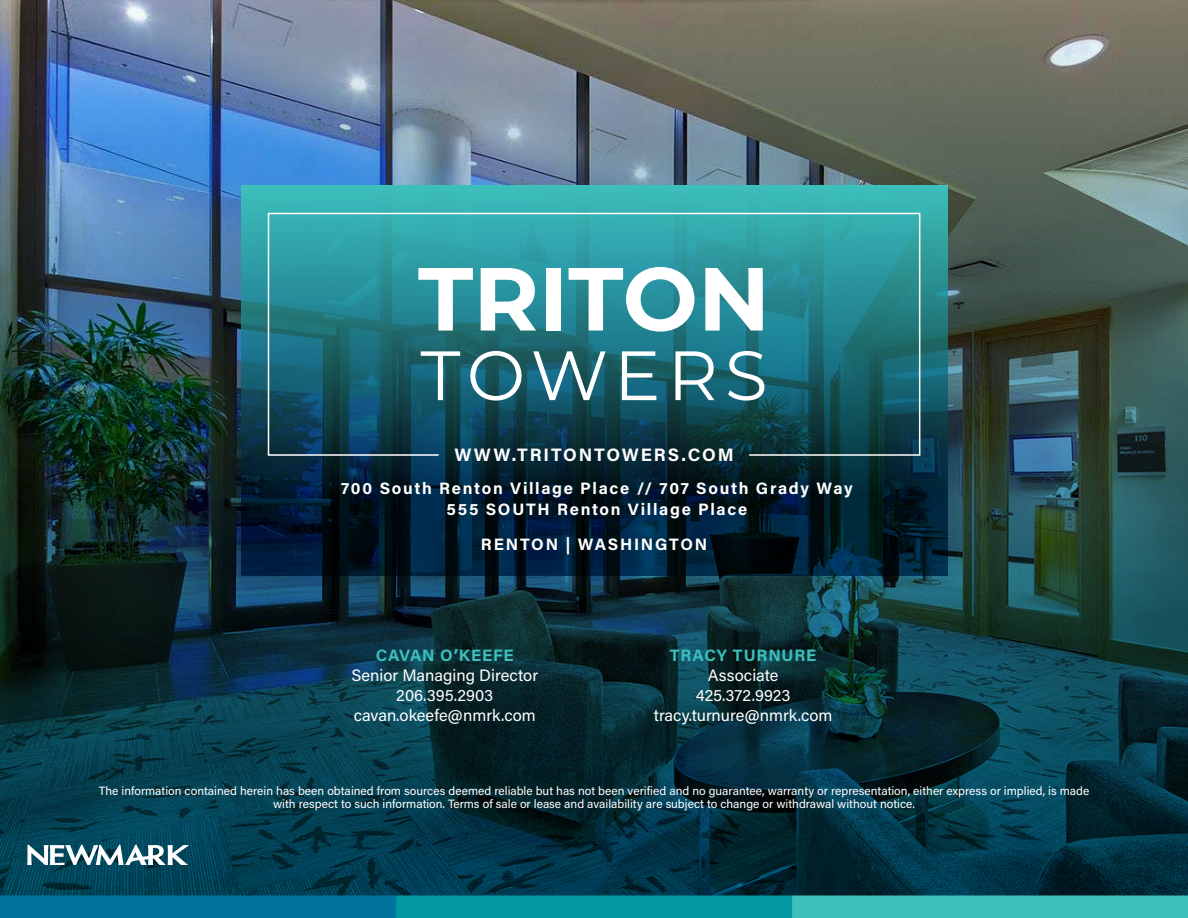
<style>
.page{position:relative;width:1188px;height:918px;background:#fff}
.page>*{position:absolute;margin:0;border:0;box-sizing:border-box;transform-origin:0 0}
.t1{font:700 89.4px "Montserrat";color:#fff}
.t2{font:69.6px "Montserrat";letter-spacing:.09em;color:#fff}
.t3{font:700 18px "Acumin Pro";letter-spacing:.1em;color:#fff}
.t4{font:16.5px/19.8px "Acumin Pro";color:#fff;text-align:center}
.t5{font:700 16.5px/21px "Acumin Pro";letter-spacing:.1em;color:#fff;text-align:center}
.t6{font:700 16.5px "Acumin Pro";letter-spacing:.05em;color:#3dbfbb}
.t7{font:12px/13.5px "Acumin Pro";color:#fff;text-align:center}
</style>
<div class="page">
<img style="left:0;top:0;width:1188px;height:896px">
<div style="left:0;top:896px;width:396px;height:22px;background:#00749f"></div>
<div style="left:792px;top:896px;width:396px;height:22px;background:#3dbfbb"></div>
<div style="left:396px;top:896px;width:396px;height:22px;background:#0297a3"></div>
<svg style="left:241px;top:494px;width:706px;height:82px;background:#00182b"></svg>
<svg style="left:241px;top:186px;width:706px;height:308px;background:#1b636b"></svg>
<div style="left:474px;top:530px;width:240px;height:32px;background:#000;opacity:.33"></div>
<svg style="left:267px;top:212px;width:654px;height:245px;background:#227580"></svg>
<svg style="left:27px;top:845px;width:162px;height:20px"></svg>
<h1 class="t1" style="left:418px;top:234px;width:354px">TRITON</h1>
<h2 class="t2" style="left:420px;top:328px;width:349px">TOWERS</h2>
<h3 class="t3" style="left:454px;top:442px;width:281px">WWW.TRITONTOWERS.COM</h3>
<h3 class="t5" style="left:341px;top:477px;width:513px">700 South Renton Village Place // 707 South Grady Way<br>555 SOUTH Renton Village Place</h3>
<h3 class="t5" style="left:481px;top:533px;width:228px">RENTON | WASHINGTON</h3>
<h3 class="t6" style="left:376px;top:644px;width:140px">CAVAN O’KEEFE</h3>
<h3 class="t4" style="left:351px;top:665px;width:188px">Senior Managing Director<br>206.395.2903 cavan.okeefe@nmrk.com</h3>
<h3 class="t6" style="left:670px;top:644px;width:148px">TRACY TURNURE</h3>
<h3 class="t4" style="left:654px;top:665px;width:180px">Associate<br>425.372.9923 tracy.turnure@nmrk.com</h3>
<p class="t7" style="left:99px;top:783px;width:992px">The information contained herein has been obtained from sources deemed reliable but has not been verified and no guarantee, warranty or representation, either express or implied, is made with respect to such information. Terms of sale or lease and availability are subject to change or withdrawal without notice.</p>
</div>
